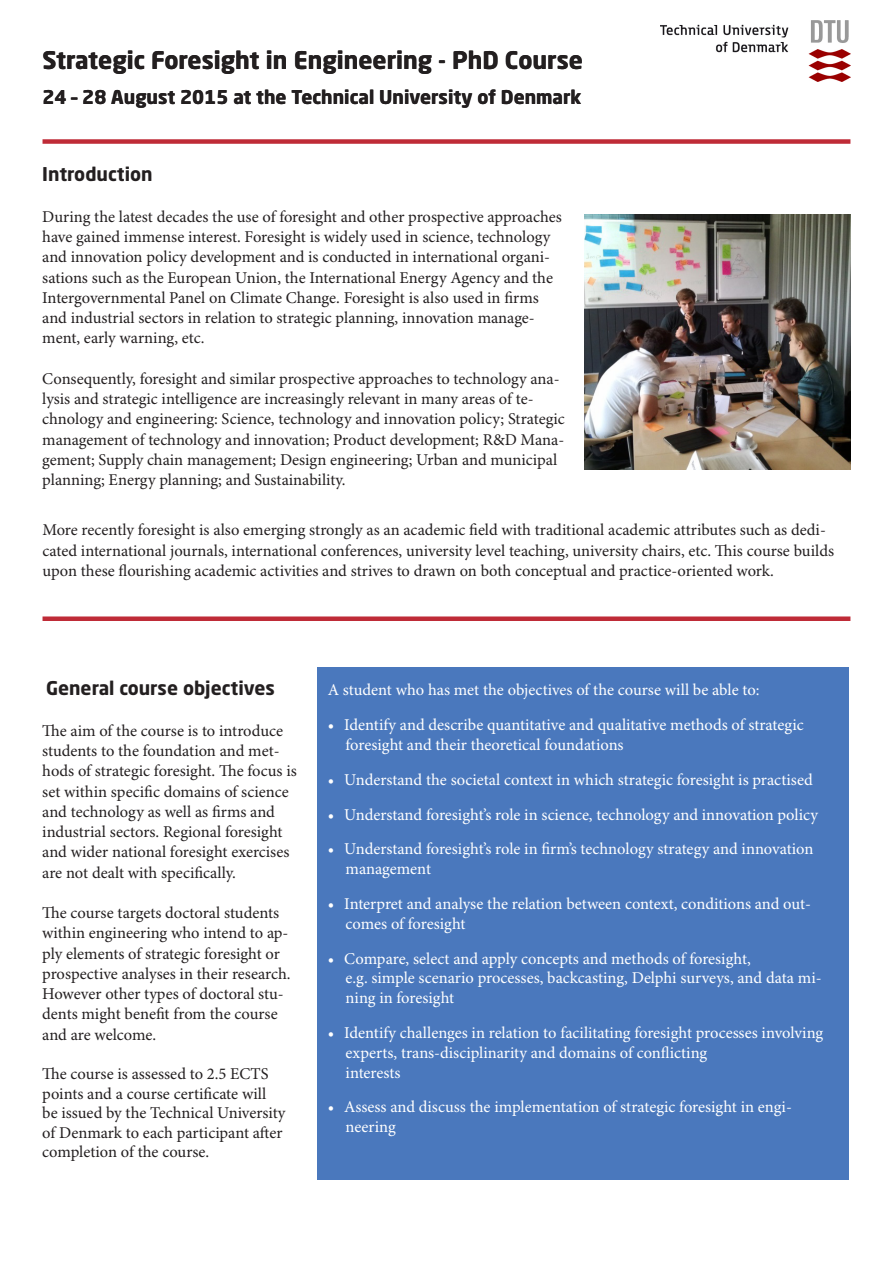
<style>
.page{position:relative;width:893px;height:1263px;background:#fff}
.page>*{position:absolute;margin:0;border:0;box-sizing:border-box;transform-origin:0 0}
.t1{font:700 24px "Neo Sans Std";color:#231f20}
.t2{font:700 18.75px "Neo Sans Std";color:#231f20}
.t3{font:16.5px/20.2px "Minion Pro";color:#231f20}
.t4{font:16.5px/19.8px "Minion Pro";color:#fff}
</style>
<div class="page">
<div style="left:43px;top:139px;width:807px;height:5px;background:#bf2b37"></div>
<img style="left:661px;top:20px;width:189px;height:61px">
<div style="left:318px;top:667px;width:531px;height:512px;background:#4a78bd"></div>
<img style="left:584px;top:215px;width:266px;height:255px">
<div style="left:43px;top:616px;width:807px;height:5px;background:#bf2b37"></div>
<h1 class="t1" style="left:43px;top:45px;width:542px">Strategic Foresight in Engineering - PhD Course</h1>
<p class="t2" style="left:43px;top:85px;width:541px">24 – 28 August 2015 at the Technical University of Denmark</p>
<p class="t2" style="left:42px;top:162px;width:112px">Introduction</p>
<p class="t3" style="left:42px;top:207px;width:521px">During the latest decades the use of foresight and other prospective approaches have gained immense interest. Foresight is widely used in science, technology and innovation policy development and is conducted in international organi&shy;sations such as the European Union, the International Energy Agency and the Intergovernmental Panel on Climate Change. Foresight is also used in firms and industrial sectors in relation to strategic planning, innovation manage&shy;ment, early warning, etc.</p>
<p class="t3" style="left:42px;top:369px;width:524px">Consequently, foresight and similar prospective approaches to technology ana&shy;lysis and strategic intelligence are increasingly relevant in many areas of te&shy;chnology and engineering: Science, technology and innovation policy; Strategic management of technology and innovation; Product development; R&amp;D Mana&shy;gement; Supply chain management; Design engineering; Urban and municipal planning; Energy planning; and Sustainability.</p>
<p class="t3" style="left:42px;top:521px;width:793px">More recently foresight is also emerging strongly as an academic field with traditional academic attributes such as dedi&shy;cated international journals, international conferences, university level teaching, university chairs, etc. This course builds upon these flourishing academic activities and strives to drawn on both conceptual and practice-oriented work.</p>
<p class="t2" style="left:46px;top:676px;width:231px">General course objectives</p>
<p class="t3" style="left:42px;top:721px;width:256px">The aim of the course is to introduce students to the foundation and met&shy;hods of strategic foresight. The focus is set within specific domains of science and technology as well as firms and industrial sectors. Regional foresight and wider national foresight exercises are not dealt with specifically.</p>
<p class="t3" style="left:42px;top:903px;width:250px">The course targets doctoral students within engineering who intend to ap&shy;ply elements of strategic foresight or prospective analyses in their research.<br>However other types of doctoral stu&shy;dents might benefit from the course and are welcome.</p>
<p class="t3" style="left:42px;top:1065px;width:245px;line-height:19.5px">The course is assessed to 2.5 ECTS points and a course certificate will be issued by the Technical University of Denmark to each participant after completion of the course.</p>
<p class="t4" style="left:328px;top:681px;width:433px">A student who has met the objectives of the course will be able to:</p>
<p class="t4" style="left:346px;top:716px;width:460px;text-indent:-18px">• Identify and describe quantitative and qualitative methods of strategic foresight and their theoretical foundations</p>
<p class="t4" style="left:328px;top:770px;width:486px">• Understand the societal context in which strategic foresight is practised</p>
<p class="t4" style="left:328px;top:805px;width:492px">• Understand foresight’s role in science, technology and innovation policy</p>
<p class="t4" style="left:346px;top:840px;width:469px;text-indent:-18px">• Understand foresight’s role in firm’s technology strategy and innovation management</p>
<p class="t4" style="left:346px;top:894px;width:467px;text-indent:-18px">• Interpret and analyse the relation between context, conditions and out&shy;comes of foresight</p>
<p class="t4" style="left:346px;top:949px;width:477px;text-indent:-18px">• Compare, select and apply concepts and methods of foresight,<br>e.g. simple scenario processes, backcasting, Delphi surveys, and data mi&shy;ning in foresight</p>
<p class="t4" style="left:346px;top:1023px;width:479px;text-indent:-18px">• Identify challenges in relation to facilitating foresight processes involving experts, trans-disciplinarity and domains of conflicting<br>interests</p>
<p class="t4" style="left:346px;top:1098px;width:448px;text-indent:-18px">• Assess and discuss the implementation of strategic foresight in engi&shy;neering</p>
</div>
